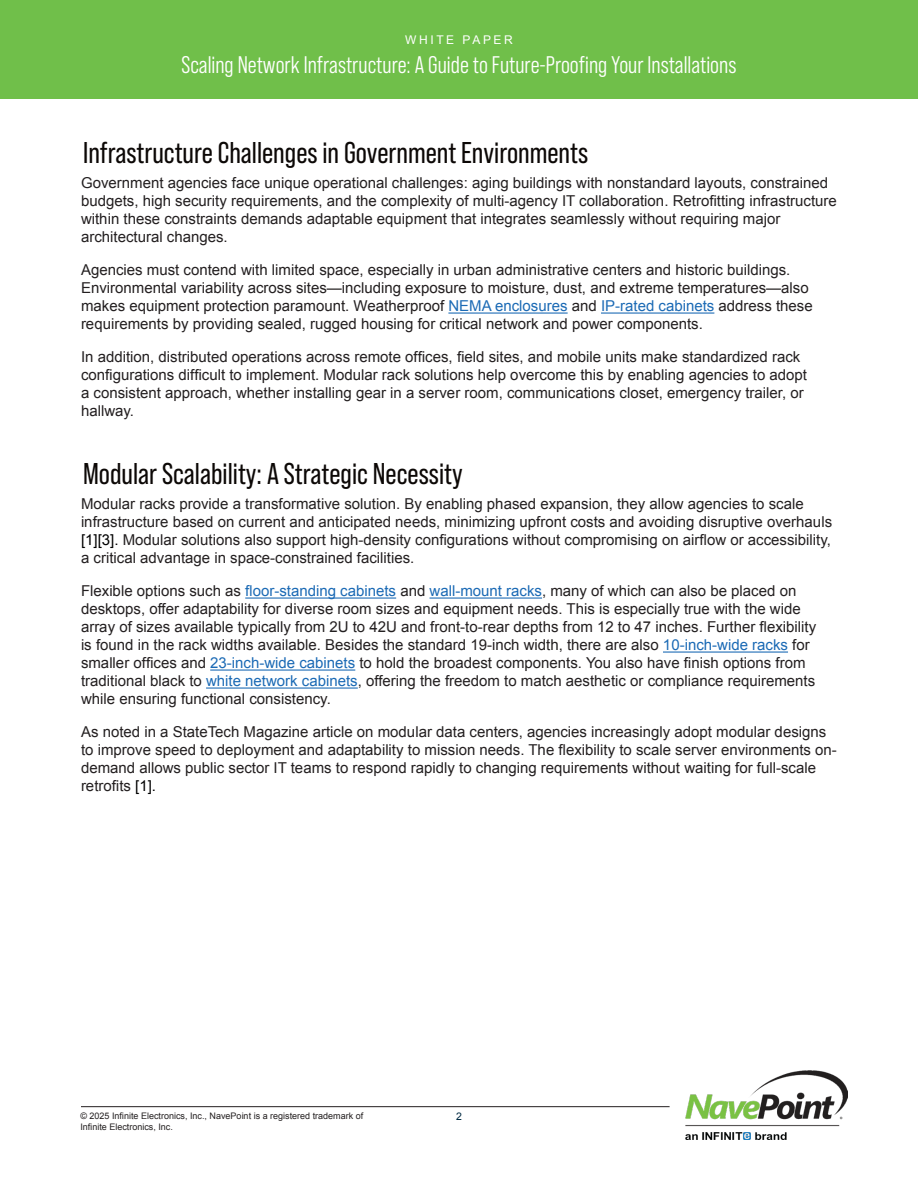
<style>
.page{position:relative;width:918px;height:1188px;background:#fff}
.page>*{position:absolute;margin:0;border:0;box-sizing:border-box;transform-origin:0 0}
.Paragraph_Style_3{font:30px "Bebas Neue Pro";color:#0c0806}
.t1{font:24px "Bebas Neue Pro Middle";color:#fff}
.t2{font:15px/18px "Arial";color:#231f20}
.t3{font:12px "Arial";letter-spacing:.21em;color:#fff}
.t4{font:10.5px "Arial";color:#002a42}
.t5{font:9px "Arial";color:#231f20}
.s1{color:#1b6ab5}
.s2{color:#000}
</style>
<div class="page">
<div style="left:0;top:0;width:918px;height:99px;background:#70bf4a"></div>
<img style="left:686px;top:1070px;width:162px;height:69px">
<hr style="left:81px;top:1106px;width:589px;height:1px;background:#231f20">
<hr style="left:448px;top:313px;width:120px;height:1px;background:#1b6ab5">
<hr style="left:601px;top:313px;width:113px;height:1px;background:#1b6ab5">
<hr style="left:245px;top:598px;width:151px;height:1px;background:#1b6ab5">
<hr style="left:430px;top:598px;width:112px;height:1px;background:#1b6ab5">
<hr style="left:663px;top:652px;width:125px;height:1px;background:#1b6ab5">
<hr style="left:210px;top:670px;width:145px;height:1px;background:#1b6ab5">
<hr style="left:206px;top:688px;width:152px;height:1px;background:#1b6ab5">
<p class="t3" style="left:405px;top:32px;width:109px">WHITE PAPER</p>
<h2 class="t1" style="left:182px;top:51px;width:556px">Scaling Network Infrastructure: A Guide to Future-Proofing Your Installations</h2>
<p class="Paragraph_Style_3" style="left:83px;top:136px;width:507px">Infrastructure Challenges in Government Environments</p>
<p class="t2" style="left:81px;top:174px;width:757px">Government agencies face unique operational challenges: aging buildings with nonstandard layouts, constrained budgets, high security requirements, and the complexity of multi-agency IT collaboration. Retrofitting infrastructure within these constraints demands adaptable equipment that integrates seamlessly without requiring major architectural changes.</p>
<p class="t2" style="left:81px;top:261px;width:733px">Agencies must contend with limited space, especially in urban administrative centers and historic buildings.<br>Environmental variability across sites—including exposure to moisture, dust, and extreme temperatures—also makes equipment protection paramount. Weatherproof <span class="s1">NEMA enclosures</span> and <span class="s1">IP-rated cabinets</span> address these requirements by providing sealed, rugged housing for critical network and power components.</p>
<p class="t2" style="left:81px;top:348px;width:728px">In addition, distributed operations across remote offices, field sites, and mobile units make standardized rack configurations difficult to implement. Modular rack solutions help overcome this by enabling agencies to adopt a consistent approach, whether installing gear in a server room, communications closet, emergency trailer, or hallway.</p>
<p class="Paragraph_Style_3" style="left:83px;top:457px;width:381px">Modular Scalability: A Strategic Necessity</p>
<p class="t2" style="left:81px;top:495px;width:753px">Modular racks provide a transformative solution. By enabling phased expansion, they allow agencies to scale infrastructure based on current and anticipated needs, minimizing upfront costs and avoiding disruptive overhauls <span class="s2">[1][3].</span> Modular solutions also support high-density configurations without compromising on airflow or accessibility, a critical advantage in space-constrained facilities.</p>
<p class="t2" style="left:81px;top:582px;width:737px">Flexible options such as <span class="s1">floor-standing cabinets</span> and <span class="s1">wall-mount racks</span>, many of which can also be placed on desktops, offer adaptability for diverse room sizes and equipment needs. This is especially true with the wide array of sizes available typically from 2U to 42U and front-to-rear depths from 12 to 47 inches. Further flexibility is found in the rack widths available. Besides the standard 19-inch width, there are also <span class="s1">10-inch-wide racks</span> for smaller offices and <span class="s1">23-inch-wide cabinets</span> to hold the broadest components. You also have finish options from traditional black to <span class="s1">white network cabinets</span>, offering the freedom to match aesthetic or compliance requirements while ensuring functional consistency.</p>
<p class="t2" style="left:81px;top:723px;width:757px">As noted in a StateTech Magazine article on modular data centers, agencies increasingly adopt modular designs to improve speed to deployment and adaptability to mission needs. The flexibility to scale server environments on&shy;demand allows public sector IT teams to respond rapidly to changing requirements without waiting for full-scale retrofits <span class="s2">[1].</span></p>
<p class="t5" style="left:80px;top:1110px;width:284px">© 2025 Infinite Electronics, Inc., NavePoint is a registered trademark of</p>
<p class="t4" style="left:456px;top:1110px;width:7px">2</p>
<p class="t5" style="left:80px;top:1121px;width:94px">Infinite Electronics, Inc.</p>
</div>
